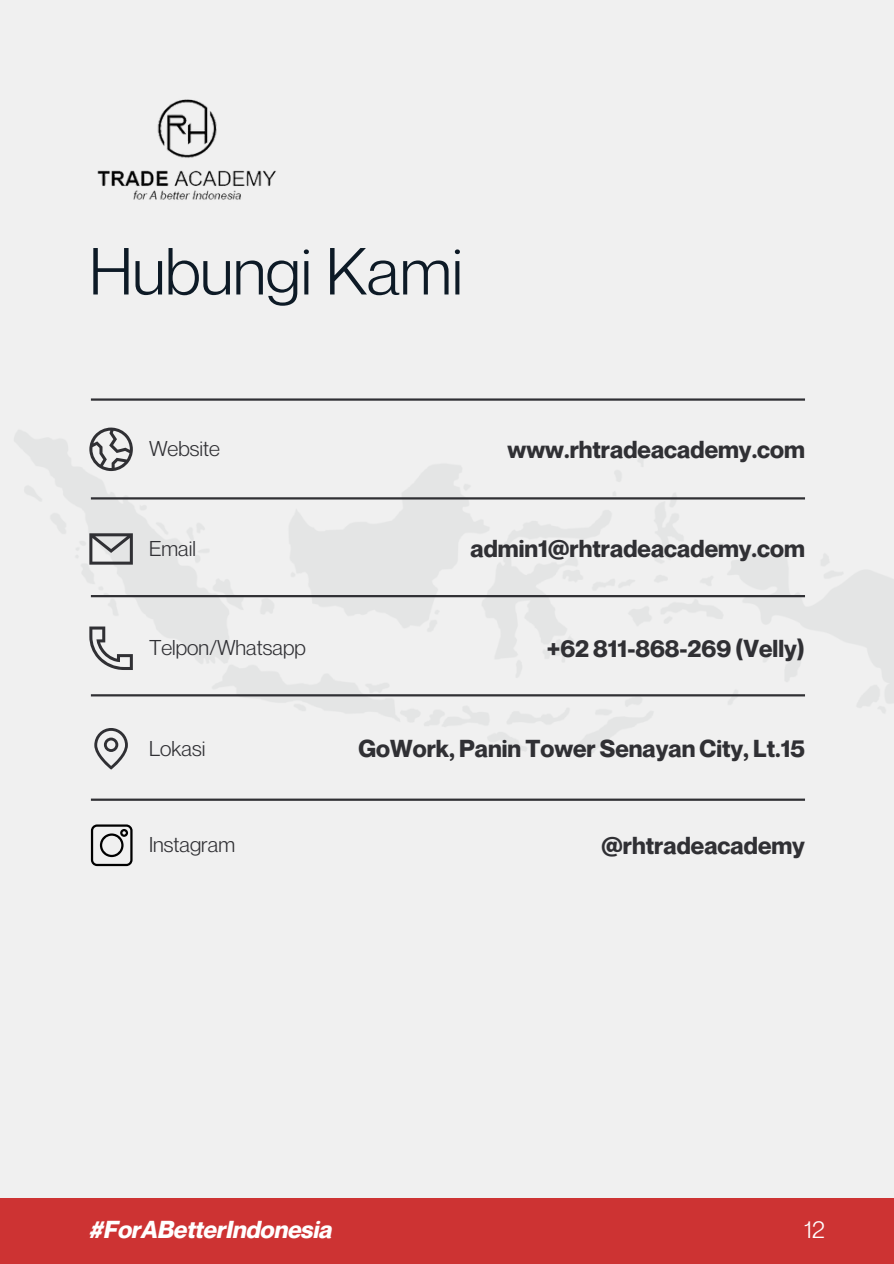
<style>
.page{position:relative;width:894px;height:1264px;background:#fff}
.page>*{position:absolute;margin:0;border:0;box-sizing:border-box;transform-origin:0 0}
.t1{font:64.95px "Neue Montreal";color:#0d1a26}
.t2{font:700 24px "Neue Montreal";color:#303034}
.t3{font:italic 700 24px "Neue Montreal";color:#fff}
.t4{font:24px "Neue Montreal";color:#fff}
.t5{font:21px "Neue Montreal";color:#303034}
</style>
<div class="page">
<div style="left:0;top:0;width:893px;height:1263px;background:#f0f0f0"></div>
<img style="left:97px;top:99px;width:179px;height:101px">
<hr style="left:91px;top:798px;width:713px;height:2px;background:#303034">
<img style="left:14px;top:430px;width:879px;height:324px">
<hr style="left:91px;top:694px;width:713px;height:2px;background:#303034">
<svg style="left:89px;top:427px;width:44px;height:44px"></svg>
<svg style="left:89px;top:533px;width:44px;height:31px"></svg>
<svg style="left:89px;top:626px;width:44px;height:44px"></svg>
<svg style="left:94px;top:728px;width:34px;height:41px"></svg>
<hr style="left:91px;top:595px;width:713px;height:2px;background:#303034">
<hr style="left:91px;top:497px;width:713px;height:2px;background:#303034">
<hr style="left:91px;top:398px;width:713px;height:3px;background:#303034">
<svg style="left:91px;top:824px;width:41px;height:42px"></svg>
<div style="left:0;top:1198px;width:893px;height:65px;background:#cd3333"></div>
<h1 class="t1" style="left:89px;top:231px;width:375px">Hubungi Kami</h1>
<h2 class="t5" style="left:149px;top:435px;width:72px">Website</h2>
<p class="t2" style="left:507px;top:434px;width:299px">www.rhtradeacademy.com</p>
<p class="t5" style="left:149px;top:535px;width:49px">Email</p>
<p class="t2" style="left:470px;top:534px;width:336px">admin1@rhtradeacademy.com</p>
<p class="t5" style="left:149px;top:634px;width:158px">Telpon/Whatsapp</p>
<h2 class="t2" style="left:546px;top:633px;width:259px">+62 811-868-269 (Velly)</h2>
<h2 class="t5" style="left:149px;top:735px;width:58px">Lokasi</h2>
<p class="t5" style="left:149px;top:831px;width:88px">Instagram</p>
<p class="t2" style="left:358px;top:734px;width:448px">GoWork, Panin Tower Senayan City, Lt.15</p>
<p class="t2" style="left:601px;top:830px;width:205px">@rhtradeacademy</p>
<h2 class="t3" style="left:89px;top:1214px;width:245px">#ForABetterIndonesia</h2>
<p class="t4" style="left:804px;top:1214px;width:22px">12</p>
</div>
